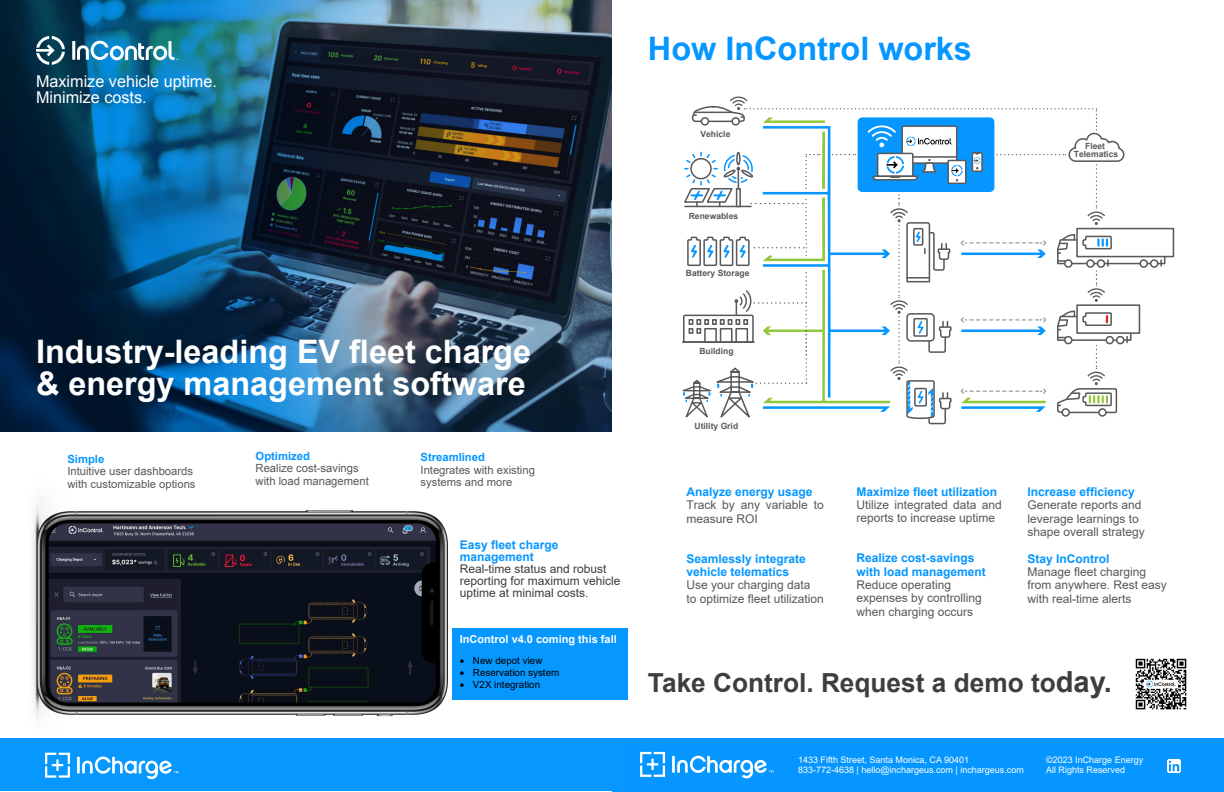
<style>
.page{position:relative;width:1224px;height:792px;background:#fff}
.page>*{position:absolute;margin:0;border:0;box-sizing:border-box;transform-origin:0 0}
.t1{font:700 32.4px "Arial";color:#fff}
.t2{font:700 32.4px "Arial";color:#0596ff}
.t3{font:700 26.2px "Arial";color:#3e3e3f}
.t4{font:16.2px "Arial";color:#fff}
.t5{font:12px/13.3px "Arial";color:#57585a}
.t6{font:12px/11.9px "Arial";color:#3e3e3f}
.t7{font:700 12px/11.9px "Arial";color:#0596ff}
.t8{font:11.2px/12.5px "Arial";color:#57585a}
.t9{font:700 11.2px "Arial";color:#0596ff}
.t10{font:700 11px "Arial";color:#fff}
.t11{font:9.8px "Arial";color:#000}
.t12{font:9px/10px "Arial";color:#fff}
.t13{font:700 8.6px/8px "Arial";color:#59595c;text-align:center}
.s1{font-weight:700;color:#0596ff}
.s2{font-size:29.2px}
</style>
<div class="page">
<div style="left:452px;top:628px;width:175px;height:72px;background:#0697ff"></div>
<div style="left:1076px;top:228px;width:98px;height:29px;background:#fff;border:2px solid #59595c"></div>
<img style="left:0;top:0;width:612px;height:432px">
<svg style="left:36px;top:36px;width:142px;height:29px"></svg>
<div style="left:612px;top:738px;width:612px;height:54px;background:#0596ff"></div>
<img style="left:1135px;top:658px;width:52px;height:52px">
<svg style="left:682px;top:97px;width:484px;height:328px"></svg>
<img style="left:1167px;top:759px;width:14px;height:14px">
<svg style="left:640px;top:752px;width:133px;height:26px"></svg>
<div style="left:1px;top:738px;width:627px;height:53px;background:#0697ff"></div>
<svg style="left:45px;top:754px;width:133px;height:25px"></svg>
<img style="left:32px;top:502px;width:415px;height:252px">
<p class="t4" style="left:36px;top:70px;width:182px">Maximize vehicle uptime.</p>
<p class="t4" style="left:36px;top:86px;width:112px">Minimize costs.</p>
<p class="t1" style="left:36px;top:330px;width:497px">Industry-leading EV fleet charge</p>
<p class="t1" style="left:36px;top:362px;width:491px">&amp; energy management software</p>
<p class="t9" style="left:67px;top:451px;width:38px">Simple</p>
<p class="t8" style="left:67px;top:465px;width:130px">Intuitive user dashboards with customizable options</p>
<p class="t8" style="left:256px;top:450px;width:115px"><span class="s1">Optimized<br></span>Realize cost-savings with load management</p>
<p class="t9" style="left:421px;top:450px;width:66px">Streamlined</p>
<p class="t8" style="left:421px;top:464px;width:116px">Integrates with existing systems and more</p>
<p class="t7" style="left:460px;top:539px;width:100px">Easy fleet charge management</p>
<p class="t6" style="left:460px;top:563px;width:162px">Real-time status and robust reporting for maximum vehicle uptime at minimal costs.</p>
<p class="t10" style="left:460px;top:632px;width:159px">InControl v4.0 coming this fall</p>
<p class="t11" style="left:460px;top:654px;width:84px">• New depot view</p>
<p class="t11" style="left:460px;top:666px;width:101px">• Reservation system</p>
<p class="t11" style="left:460px;top:677px;width:82px">• V2X integration</p>
<p class="t2" style="left:648px;top:27px;width:326px">How InControl works</p>
<p class="t13" style="left:700px;top:130px;width:31px">Vehicle</p>
<p class="t13" style="left:689px;top:212px;width:51px">Renewables</p>
<p class="t13" style="left:686px;top:269px;width:65px">Battery Storage</p>
<p class="t13" style="left:699px;top:348px;width:36px">Building</p>
<p class="t13" style="left:695px;top:422px;width:45px">Utility Grid</p>
<p class="t5" style="left:686px;top:485px;width:139px"><span class="s1">Analyze energy usage<br></span>Track by any variable to measure ROI</p>
<p class="t5" style="left:686px;top:552px;width:139px"><span class="s1">Seamlessly integrate vehicle telematics<br></span>Use your charging data<br>to optimize fleet utilization</p>
<p class="t13" style="left:1074px;top:142px;width:46px">Fleet<br>Telematics</p>
<p class="t5" style="left:857px;top:485px;width:147px"><span class="s1">Maximize fleet utilization<br></span>Utilize integrated data and reports to increase uptime</p>
<p class="t5" style="left:857px;top:552px;width:131px"><span class="s1">Realize cost-savings with load management<br></span>Reduce operating expenses by controlling when charging occurs</p>
<p class="t5" style="left:1028px;top:485px;width:119px"><span class="s1">Increase efficiency<br></span>Generate reports and leverage learnings to shape overall strategy</p>
<p class="t5" style="left:1028px;top:552px;width:141px"><span class="s1">Stay InControl<br></span>Manage fleet charging from anywhere. Rest easy with real-time alerts</p>
<p class="t3" style="left:648px;top:665px;width:465px">Take Control. Request a demo to<span class="s2">day.</span></p>
<p class="t12" style="left:798px;top:754px;width:227px">1433 Fifth Street, Santa Monica, CA 90401<br>833-772-4638 | hello@inchargeus.com | inchargeus.com</p>
<p class="t12" style="left:1046px;top:754px;width:99px">©2023 InCharge Energy<br>All Rights Reserved</p>
</div>
